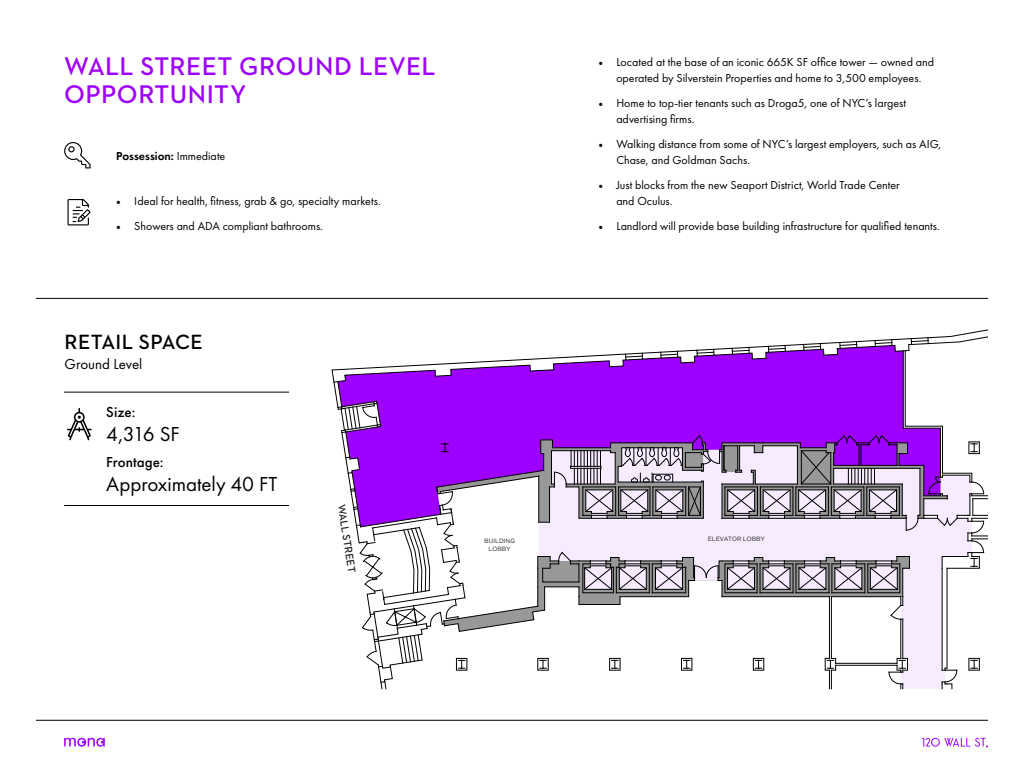
<style>
.page{position:relative;width:1024px;height:768px;background:#fff}
.page>*{position:absolute;margin:0;border:0;box-sizing:border-box;transform-origin:0 0}
.t1{font:600 26px/28px "Neutraface 2 Text";letter-spacing:.01em;color:#9e00ff}
.t2{font:21px "Futura PT";letter-spacing:-.005em;color:#000}
.t3{font:600 21px "Neutraface 2 Text";letter-spacing:.015em;color:#000}
.t4{font:500 15px "Futura PT";color:#000}
.t5{font:15px "Futura PT";letter-spacing:-.005em;color:#000}
.t6{font:12px/16px "Futura PT";color:#000}
.t7{font:600 12px "Futura PT";color:#000}
.t8{font:600 10.9px "Neutraface 2 Text";color:#231f20}
.t9{font:6.1px/7.3px "Franklin Gothic ATF";letter-spacing:.01em;color:#333;text-align:center}
.s1{font-weight:400}
.s2{font-family:"Minion Pro"}
</style>
<div class="page">
<svg style="left:64px;top:738px;width:41px;height:9px"></svg>
<svg style="left:922px;top:738px;width:66px;height:10px"></svg>
<svg style="left:64px;top:142px;width:27px;height:26px"></svg>
<hr style="left:36px;top:298px;width:952px;height:1px;background:#000">
<hr style="left:36px;top:720px;width:952px;height:1px;background:#000">
<svg style="left:331px;top:329px;width:657px;height:360px"></svg>
<svg style="left:67px;top:408px;width:25px;height:32px"></svg>
<svg style="left:68px;top:199px;width:23px;height:26px"></svg>
<hr style="left:64px;top:392px;width:225px;height:1px;background:#000">
<hr style="left:64px;top:505px;width:225px;height:1px;background:#000">
<h1 class="t1" style="left:64px;top:52px;width:373px">WALL STREET GROUND LEVEL<br>OPPORTUNITY</h1>
<p class="t7" style="left:116px;top:148px;width:111px">Possession: <span class="s1">Immediate</span></p>
<p class="t6" style="left:116px;top:193px;width:266px"><span class="s2">•</span> Ideal for health, fitness, grab &amp; go, specialty markets.</p>
<p class="t6" style="left:116px;top:218px;width:208px"><span class="s2">•</span> Showers and ADA compliant bathrooms.</p>
<h2 class="t3" style="left:65px;top:329px;width:140px">RETAIL SPACE</h2>
<p class="t5" style="left:65px;top:355px;width:79px">Ground Level</p>
<p class="t4" style="left:106px;top:403px;width:30px">Size:</p>
<h2 class="t2" style="left:106px;top:421px;width:75px">4,316 SF</h2>
<p class="t4" style="left:106px;top:453px;width:59px">Frontage:</p>
<h2 class="t2" style="left:106px;top:471px;width:173px">Approximately 40 FT</h2>
<p class="t8" style="left:348px;top:503px;width:70px;rotate:81deg">WALL STREET</p>
<p class="t9" style="left:484px;top:537px;width:32px">BUILDING<br>LOBBY</p>
<p class="t6" style="left:598px;top:54px;width:337px;text-align:center"><span class="s2">•</span> Located at the base of an iconic 665K SF office tower — owned and operated by Silverstein Properties and home to 3,500 employees.</p>
<p class="t6" style="left:616px;top:95px;width:291px;text-indent:-18px"><span class="s2">•</span> Home to top-tier tenants such as Droga5, one of NYC’s largest advertising firms.</p>
<p class="t6" style="left:616px;top:136px;width:326px;text-indent:-18px"><span class="s2">•</span> Walking distance from some of NYC’s largest employers, such as AIG,<br>Chase, and Goldman Sachs.</p>
<p class="t6" style="left:616px;top:177px;width:285px;text-indent:-18px"><span class="s2">•</span> Just blocks from the new Seaport District, World Trade Center and Oculus.</p>
<p class="t6" style="left:598px;top:218px;width:343px"><span class="s2">•</span> Landlord will provide base building infrastructure for qualified tenants.</p>
<p class="t9" style="left:708px;top:535px;width:59px">ELEVATOR LOBBY</p>
</div>
